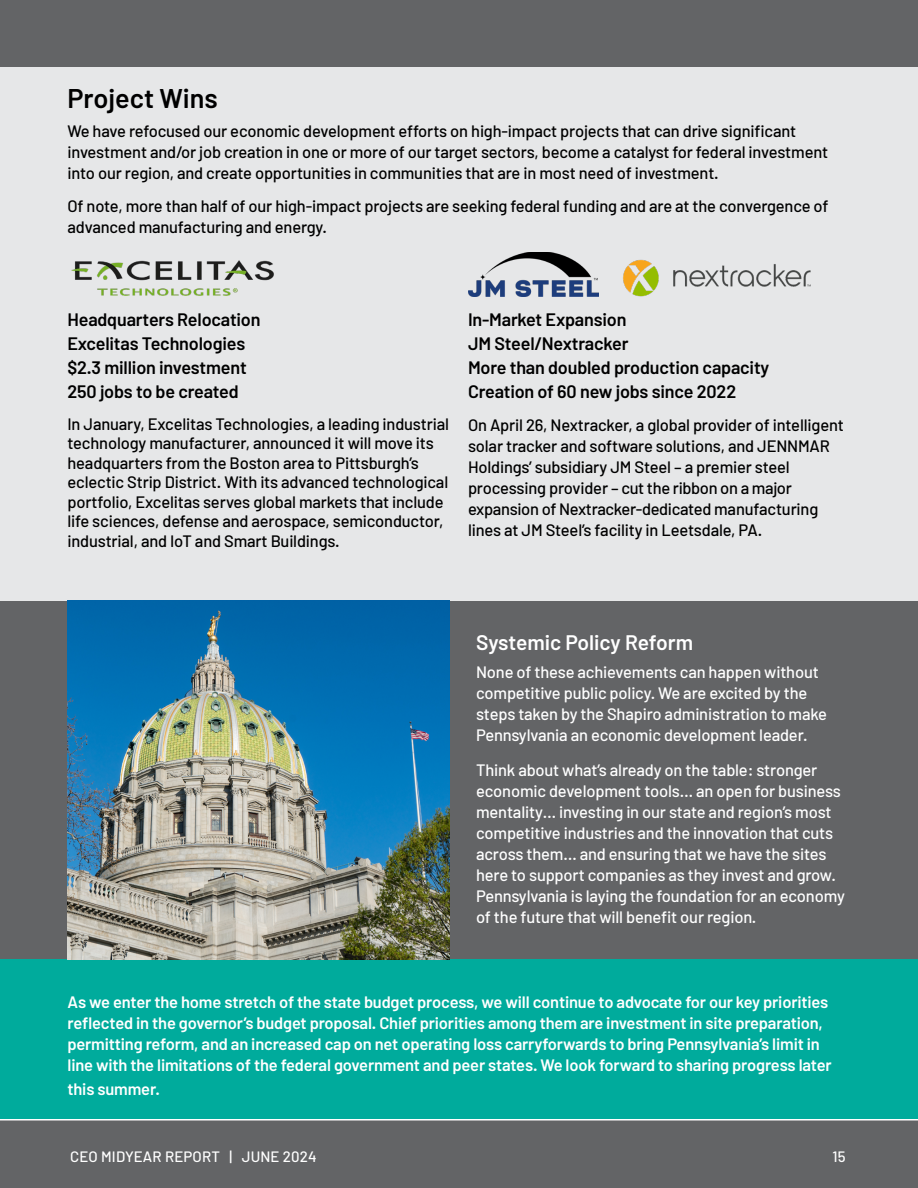
<style>
.page{position:relative;width:918px;height:1188px;background:#fff}
.page>*{position:absolute;margin:0;border:0;box-sizing:border-box;transform-origin:0 0}
.t1{font:600 27px "Barlow";color:#000}
.t2{font:600 21px "Barlow";color:#fff}
.t3{font:600 18px/24px "Barlow";letter-spacing:-.01em;color:#000}
.t4{font:500 16.5px/21px "Barlow";letter-spacing:-.01em;color:#000}
.t5{font:500 16.5px/21px "Barlow";letter-spacing:-.01em;color:#fff}
.t6{font:600 16.5px/21px "Barlow";letter-spacing:-.01em;color:#fff}
.t7{font:500 15px "Barlow";letter-spacing:.01em;color:#fff}
</style>
<div class="page">
<div style="left:0;top:0;width:918px;height:1178px;background:#636466"></div>
<div style="left:0;top:1122px;width:918px;height:66px;background:#636466"></div>
<div style="left:0;top:959px;width:918px;height:160px;background:#00ab9c"></div>
<div style="left:0;top:67px;width:918px;height:533px;background:#e6e7e8"></div>
<hr style="left:0;top:1119px;width:918px;height:1px;background:#fff">
<img style="left:468px;top:252px;width:131px;height:44px">
<img style="left:623px;top:259px;width:188px;height:38px">
<img style="left:71px;top:260px;width:203px;height:36px">
<img style="left:68px;top:600px;width:382px;height:359px">
<h1 class="t1" style="left:68px;top:82px;width:152px">Project Wins</h1>
<p class="t4" style="left:68px;top:120px;width:762px">We have refocused our economic development efforts on high-impact projects that can drive significant investment and/or job creation in one or more of our target sectors, become a catalyst for federal investment into our region, and create opportunities in communities that are in most need of investment.</p>
<p class="t4" style="left:68px;top:195px;width:763px">Of note, more than half of our high-impact projects are seeking federal funding and are at the convergence of advanced manufacturing and energy.</p>
<p class="t3" style="left:68px;top:308px;width:195px">Headquarters Relocation<br>Excelitas Technologies $2.3 million investment<br>250 jobs to be created</p>
<p class="t4" style="left:68px;top:414px;width:383px;line-height:19.5px">In January, Excelitas Technologies, a leading industrial technology manufacturer, announced it will move its headquarters from the Boston area to Pittsburgh’s eclectic Strip District. With its advanced technological portfolio, Excelitas serves global markets that include life sciences, defense and aerospace, semiconductor, industrial, and IoT and Smart Buildings.</p>
<p class="t3" style="left:468px;top:308px;width:303px">In-Market Expansion<br>JM Steel/Nextracker<br>More than doubled production capacity<br>Creation of 60 new jobs since 2022</p>
<p class="t4" style="left:468px;top:415px;width:377px">On April 26, Nextracker, a global provider of intelligent solar tracker and software solutions, and JENNMAR Holdings’ subsidiary JM Steel – a premier steel processing provider – cut the ribbon on a major expansion of Nextracker-dedicated manufacturing lines at JM Steel’s facility in Leetsdale, PA.</p>
<p class="t2" style="left:476px;top:629px;width:219px">Systemic Policy Reform</p>
<p class="t5" style="left:476px;top:661px;width:353px">None of these achievements can happen without competitive public policy. We are excited by the steps taken by the Shapiro administration to make Pennsylvania an economic development leader.</p>
<p class="t5" style="left:476px;top:759px;width:370px">Think about what’s already on the table: stronger economic development tools… an open for business mentality… investing in our state and region’s most competitive industries and the innovation that cuts across them… and ensuring that we have the sites here to support companies as they invest and grow.<br>Pennsylvania is laying the foundation for an economy of the future that will benefit our region.</p>
<p class="t6" style="left:67px;top:991px;width:766px">As we enter the home stretch of the state budget process, we will continue to advocate for our key priorities reflected in the governor’s budget proposal. Chief priorities among them are investment in site preparation, permitting reform, and an increased cap on net operating loss carryforwards to bring Pennsylvania’s limit in line with the limitations of the federal government and peer states. We look forward to sharing progress later</p>
<p class="t6" style="left:67px;top:1078px;width:94px">this summer.</p>
<p class="t7" style="left:70px;top:1147px;width:248px">CEO MIDYEAR REPORT | JUNE 2024</p>
<p class="t7" style="left:833px;top:1147px;width:15px">15</p>
</div>
